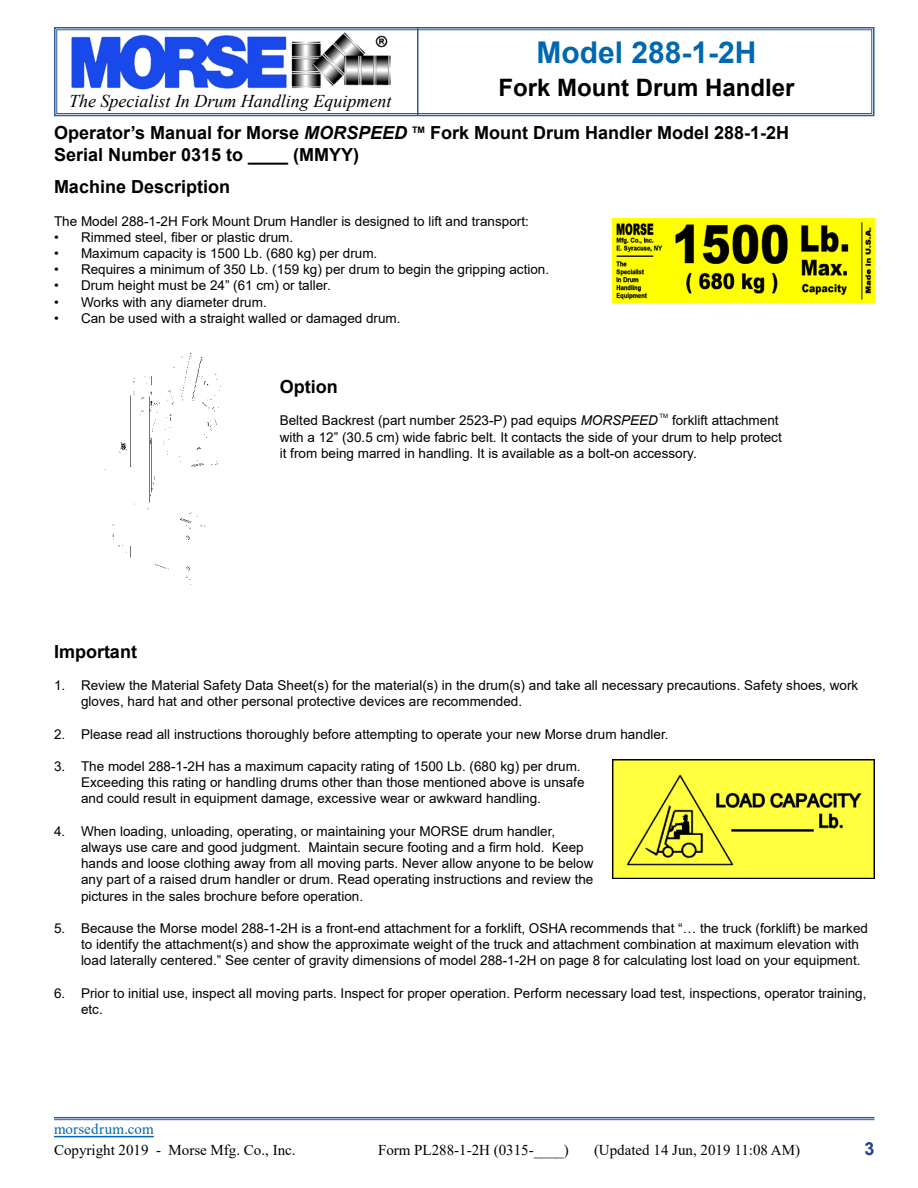
<style>
.page{position:relative;width:918px;height:1188px;background:#fff}
.page>*{position:absolute;margin:0;border:0;box-sizing:border-box;transform-origin:0 0}
.t1{font:700 30px "Arial";color:#0067b1}
.t2{font:700 24px "Arial";color:#000}
.t3{font:700 18px/21.6px "Arial";color:#000}
.t4{font:italic 18px "Times New Roman";color:#000}
.t5{font:700 18px "Arial";color:#25408f}
.t6{font:15px "Times New Roman";color:#000}
.t7{font:15px "Times New Roman";letter-spacing:.01em;color:#0067b1}
.t8{font:13.5px/16.2px "Arial";color:#000}
.t9{font:6px "Arial";color:#000}
.s1{font-style:italic}
</style>
<div class="page">
<hr style="left:54px;top:1136px;width:100px;height:1px;background:#0067b1">
<hr style="left:54px;top:1117px;width:820px;height:1px;background:#2f5a9f">
<hr style="left:54px;top:1119px;width:820px;height:1px;background:#2f5a9f">
<svg style="left:54px;top:27px;width:821px;height:90px"></svg>
<div style="left:56px;top:29px;width:816px;height:85px;border:1px solid #2f5a9f"></div>
<hr style="left:417px;top:28px;width:1px;height:88px;background:#2f5a9f">
<img style="left:613px;top:759px;width:261px;height:119px">
<img style="left:613px;top:218px;width:262px;height:85px">
<img style="left:104px;top:353px;width:117px;height:232px">
<h1 class="t1" style="left:536px;top:31px;width:222px">Model 288-1-2H</h1>
<h2 class="t2" style="left:498px;top:71px;width:298px">Fork Mount Drum Handler</h2>
<h3 class="t3" style="left:54px;top:122px;width:737px">Operator’s Manual for Morse <span class="s1">MORSPEED</span> <sup>TM</sup> Fork Mount Drum Handler Model 288-1-2H<br>Serial Number 0315 to ____ (MMYY)</h3>
<h3 class="t3" style="left:54px;top:176px;width:178px">Machine Description</h3>
<p class="t8" style="left:54px;top:213px;width:476px">The Model 288-1-2H Fork Mount Drum Handler is designed to lift and transport:</p>
<p class="t8" style="left:54px;top:229px;width:241px">• Rimmed steel, fiber or plastic drum.</p>
<p class="t8" style="left:54px;top:245px;width:325px">• Maximum capacity is 1500 Lb. (680 kg) per drum.</p>
<p class="t8" style="left:54px;top:261px;width:497px">• Requires a minimum of 350 Lb. (159 kg) per drum to begin the gripping action.</p>
<p class="t8" style="left:54px;top:277px;width:278px">• Drum height must be 24” (61 cm) or taller.</p>
<p class="t8" style="left:54px;top:294px;width:214px">• Works with any diameter drum.</p>
<p class="t8" style="left:54px;top:310px;width:348px">• Can be used with a straight walled or damaged drum.</p>
<h3 class="t4" style="left:69px;top:89px;width:324px">The Specialist In Drum Handling Equipment</h3>
<h3 class="t3" style="left:280px;top:376px;width:59px">Option</h3>
<p class="t8" style="left:280px;top:412px;width:380px">Belted Backrest (part number 2523-P) pad equips <span class="s1">MORSPEED</span></p>
<p class="t9" style="left:660px;top:412px;width:10px">TM</p>
<p class="t8" style="left:280px;top:412px;width:503px;text-indent:392px">forklift attachment with a 12” (30.5 cm) wide fabric belt. It contacts the side of your drum to help protect it from being marred in handling. It is available as a bolt-on accessory.</p>
<h3 class="t3" style="left:54px;top:641px;width:84px">Important</h3>
<p class="t8" style="left:81px;top:677px;width:779px;text-indent:-27px">1. Review the Material Safety Data Sheet(s) for the material(s) in the drum(s) and take all necessary precautions. Safety shoes, work gloves, hard hat and other personal protective devices are recommended.</p>
<p class="t8" style="left:54px;top:726px;width:616px">2. Please read all instructions thoroughly before attempting to operate your new Morse drum handler.</p>
<p class="t8" style="left:81px;top:758px;width:505px;text-indent:-27px">3. The model 288-1-2H has a maximum capacity rating of 1500 Lb. (680 kg) per drum.<br>Exceeding this rating or handling drums other than those mentioned above is unsafe and could result in equipment damage, excessive wear or awkward handling.</p>
<p class="t8" style="left:81px;top:823px;width:514px;text-indent:-27px">4. When loading, unloading, operating, or maintaining your MORSE drum handler, always use care and good judgment. Maintain secure footing and a firm hold. Keep hands and loose clothing away from all moving parts. Never allow anyone to be below any part of a raised drum handler or drum. Read operating instructions and review the pictures in the sales brochure before operation.</p>
<p class="t8" style="left:81px;top:920px;width:789px;text-indent:-27px">5. Because the Morse model 288-1-2H is a front-end attachment for a forklift, OSHA recommends that “… the truck (forklift) be marked to identify the attachment(s) and show the approximate weight of the truck and attachment combination at maximum elevation with load laterally centered.” See center of gravity dimensions of model 288-1-2H on page 8 for calculating lost load on your equipment.</p>
<p class="t8" style="left:81px;top:985px;width:787px;text-indent:-27px">6. Prior to initial use, inspect all moving parts. Inspect for proper operation. Perform necessary load test, inspections, operator training, etc.</p>
<p class="t7" style="left:54px;top:1118px;width:101px">morsedrum.com</p>
<p class="t6" style="left:54px;top:1140px;width:243px">Copyright 2019 - Morse Mfg. Co., Inc.</p>
<p class="t6" style="left:378px;top:1140px;width:192px">Form PL288-1-2H (0315-____)</p>
<p class="t6" style="left:594px;top:1140px;width:208px">(Updated 14 Jun, 2019 11:08 AM)</p>
<h3 class="t5" style="left:864px;top:1136px;width:12px">3</h3>
</div>
